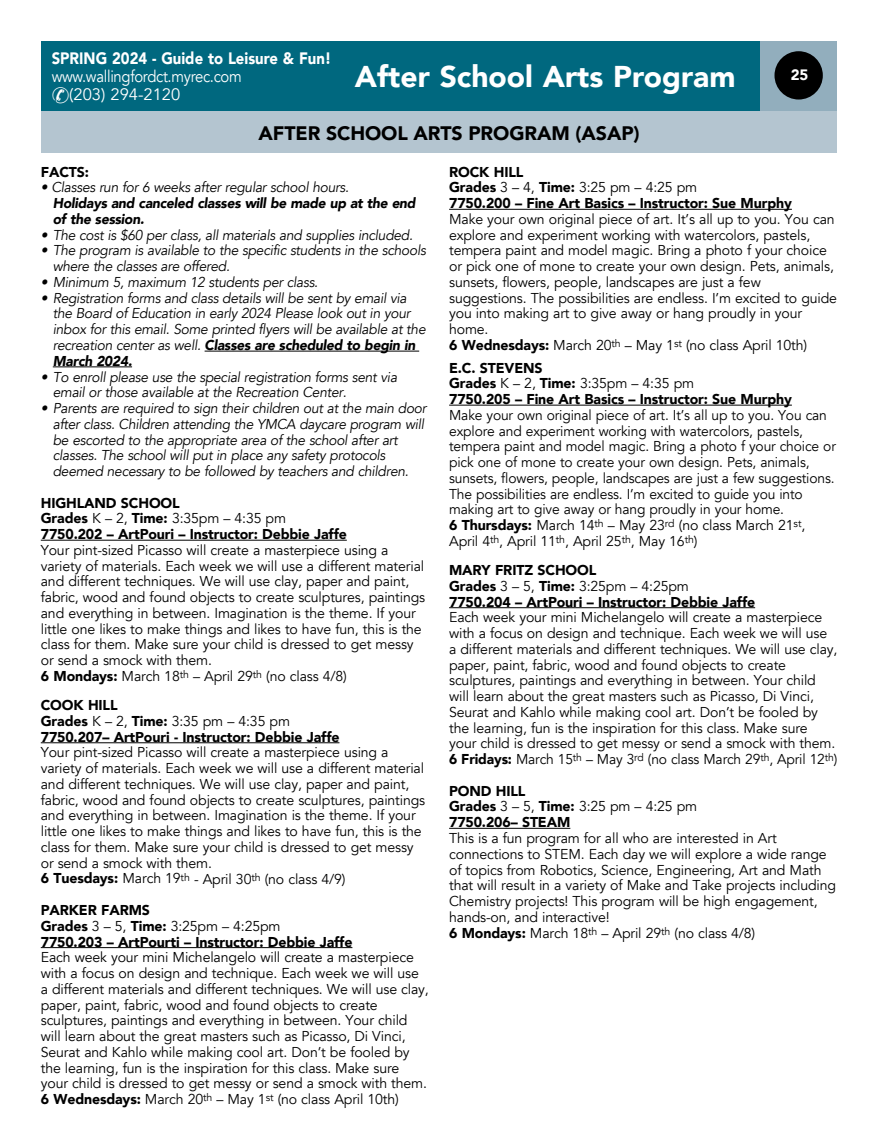
<style>
.page{position:relative;width:878px;height:1148px;background:#fff}
.page>*{position:absolute;margin:0;border:0;box-sizing:border-box;transform-origin:0 0}
.t1{font:900 30px "Avenir";color:#fff}
.t2{font:900 19.5px "Avenir";letter-spacing:-.005em;color:#000}
.t3{font:16.5px/18px "Avenir";letter-spacing:-.02em;color:#fff;scale:.9 1}
.t4{font:900 16.5px "Avenir";color:#fff;scale:.9 1}
.t5{font:900 15px "Avenir";color:#fff}
.t6{font:14.25px/15.8px "Avenir";letter-spacing:-.01em;color:#000}
.t7{font:italic 14.25px/15.8px "Avenir";letter-spacing:-.02em;color:#000}
.t8{font:900 14.25px/15.8px "Avenir";letter-spacing:-.01em;color:#000}
.t9{font:italic 900 14.25px/15.8px "Avenir";letter-spacing:-.02em;color:#000}
.s1{font-weight:900}
.s2{font-weight:400}
</style>
<div class="page">
<div style="left:41px;top:41px;width:719px;height:70px;background:#00687f"></div>
<div style="left:760px;top:41px;width:76px;height:70px;background:#92aebd"></div>
<div style="left:774px;top:51px;width:48px;height:48px;background:#000;border-radius:50%"></div>
<hr style="left:204px;top:351px;width:215px;height:1px;background:#000">
<hr style="left:53px;top:366px;width:79px;height:1px;background:#000">
<hr style="left:41px;top:540px;width:306px;height:1px;background:#000">
<hr style="left:41px;top:742px;width:298px;height:1px;background:#000">
<hr style="left:41px;top:947px;width:311px;height:1px;background:#000">
<div style="left:41px;top:111px;width:795px;height:42px;background:#b4c5d0"></div>
<hr style="left:449px;top:209px;width:342px;height:1px;background:#000">
<hr style="left:449px;top:405px;width:342px;height:1px;background:#000">
<hr style="left:449px;top:607px;width:306px;height:1px;background:#000">
<hr style="left:449px;top:828px;width:121px;height:1px;background:#000">
<p class="t4" style="left:52px;top:44px;width:312px">SPRING 2024 - Guide to Leisure &amp; Fun!</p>
<p class="t3" style="left:69px;top:67px;width:193px;text-indent:-18px">www.wallingfordct.myrec.com (203) 294-2120</p>
<p class="t5" style="left:790px;top:62px;width:19px">25</p>
<h1 class="t1" style="left:355px;top:51px;width:382px">After School Arts Program</h1>
<h2 class="t2" style="left:258px;top:117px;width:382px">AFTER SCHOOL ARTS PROGRAM (ASAP)</h2>
<p class="t8" style="left:41px;top:163px;width:50px">FACTS:</p>
<p class="t7" style="left:41px;top:180px;width:310px">• Classes run for 6 weeks after regular school hours.</p>
<p class="t9" style="left:53px;top:195px;width:364px">Holidays and canceled classes will be made up at the end of the session.</p>
<p class="t7" style="left:41px;top:227px;width:373px">• The cost is $60 per class, all materials and supplies included.</p>
<p class="t7" style="left:53px;top:243px;width:374px;text-indent:-12px">• The program is available to the specific students in the schools where the classes are offered.</p>
<p class="t7" style="left:41px;top:274px;width:279px">• Minimum 5, maximum 12 students per class.</p>
<p class="t7" style="left:53px;top:290px;width:374px;text-indent:-12px">• Registration forms and class details will be sent by email via the Board of Education in early 2024 Please look out in your inbox for this email. Some printed flyers will be available at the recreation center as well. <span class="s1">Classes are scheduled to begin in March 2024.</span></p>
<p class="t7" style="left:53px;top:369px;width:346px;text-indent:-12px">• To enroll please use the special registration forms sent via email or those available at the Recreation Center.</p>
<p class="t7" style="left:53px;top:400px;width:375px;text-indent:-12px">• Parents are required to sign their children out at the main door after class. Children attending the YMCA daycare program will be escorted to the appropriate area of the school after art classes. The school will put in place any safety protocols deemed necessary to be followed by teachers and children.</p>
<p class="t8" style="left:41px;top:494px;width:307px">HIGHLAND SCHOOL<br>Grades <span class="s2">K – 2,</span> Time: <span class="s2">3:35pm – 4:35 pm<br></span>7750.202 – ArtPouri – Instructor: Debbie Jaffe</p>
<p class="t6" style="left:41px;top:542px;width:386px">Your pint-sized Picasso will create a masterpiece using a variety of materials. Each week we will use a different material and different techniques. We will use clay, paper and paint, fabric, wood and found objects to create sculptures, paintings and everything in between. Imagination is the theme. If your little one likes to make things and likes to have fun, this is the class for them. Make sure your child is dressed to get messy or send a smock with them.<br><span class="s1">6 Mondays:</span> March 18<sup>th</sup> – April 29<sup>th</sup> (no class 4/8)</p>
<p class="t8" style="left:41px;top:697px;width:300px">COOK HILL<br>Grades <span class="s2">K – 2,</span> Time: <span class="s2">3:35 pm – 4:35 pm<br></span>7750.207– ArtPouri - Instructor: Debbie Jaffe</p>
<p class="t6" style="left:41px;top:745px;width:386px">Your pint-sized Picasso will create a masterpiece using a variety of materials. Each week we will use a different material and different techniques. We will use clay, paper and paint, fabric, wood and found objects to create sculptures, paintings and everything in between. Imagination is the theme. If your little one likes to make things and likes to have fun, this is the class for them. Make sure your child is dressed to get messy or send a smock with them.<br><span class="s1">6 Tuesdays:</span> March 19<sup>th</sup> - April 30<sup>th</sup> (no class 4/9)</p>
<p class="t8" style="left:41px;top:901px;width:313px">PARKER FARMS<br>Grades <span class="s2">3 – 5,</span> Time: <span class="s2">3:25pm – 4:25pm<br></span>7750.203 – ArtPourti – Instructor: Debbie Jaffe</p>
<p class="t6" style="left:41px;top:949px;width:389px">Each week your mini Michelangelo will create a masterpiece with a focus on design and technique. Each week we will use a different materials and different techniques. We will use clay, paper, paint, fabric, wood and found objects to create sculptures, paintings and everything in between. Your child will learn about the great masters such as Picasso, Di Vinci, Seurat and Kahlo while making cool art. Don’t be fooled by the learning, fun is the inspiration for this class. Make sure your child is dressed to get messy or send a smock with them.<br><span class="s1">6 Wednesdays:</span> March 20<sup>th</sup> – May 1<sup>st</sup> (no class April 10th)</p>
<p class="t8" style="left:449px;top:163px;width:344px">ROCK HILL<br>Grades <span class="s2">3 – 4,</span> Time: <span class="s2">3:25 pm – 4:25 pm<br></span>7750.200 – Fine Art Basics – Instructor: Sue Murphy</p>
<p class="t6" style="left:449px;top:211px;width:389px">Make your own original piece of art. It’s all up to you. You can explore and experiment working with watercolors, pastels, tempera paint and model magic. Bring a photo f your choice or pick one of mone to create your own design. Pets, animals, sunsets, flowers, people, landscapes are just a few suggestions. The possibilities are endless. I’m excited to guide you into making art to give away or hang proudly in your home.<br><span class="s1">6 Wednesdays:</span> March 20<sup>th</sup> – May 1<sup>st</sup> (no class April 10th)</p>
<p class="t8" style="left:449px;top:359px;width:344px">E.C. STEVENS<br>Grades <span class="s2">K – 2,</span> Time: <span class="s2">3:35pm – 4:35 pm<br></span>7750.205 – Fine Art Basics – Instructor: Sue Murphy</p>
<p class="t6" style="left:449px;top:407px;width:388px">Make your own original piece of art. It’s all up to you. You can explore and experiment working with watercolors, pastels, tempera paint and model magic. Bring a photo f your choice or pick one of mone to create your own design. Pets, animals, sunsets, flowers, people, landscapes are just a few suggestions.<br>The possibilities are endless. I’m excited to guide you into making art to give away or hang proudly in your home.<br><span class="s1">6 Thursdays:</span> March 14<sup>th</sup> – May 23<sup>rd</sup> (no class March 21<sup>st</sup>, April 4<sup>th</sup>, April 11<sup>th</sup>, April 25<sup>th</sup>, May 16<sup>th</sup>)</p>
<p class="t8" style="left:449px;top:562px;width:307px">MARY FRITZ SCHOOL<br>Grades <span class="s2">3 – 5,</span> Time: <span class="s2">3:25pm – 4:25pm<br></span>7750.204 – ArtPouri – Instructor: Debbie Jaffe</p>
<p class="t6" style="left:449px;top:610px;width:390px">Each week your mini Michelangelo will create a masterpiece with a focus on design and technique. Each week we will use a different materials and different techniques. We will use clay, paper, paint, fabric, wood and found objects to create sculptures, paintings and everything in between. Your child will learn about the great masters such as Picasso, Di Vinci, Seurat and Kahlo while making cool art. Don’t be fooled by the learning, fun is the inspiration for this class. Make sure your child is dressed to get messy or send a smock with them.<br><span class="s1">6 Fridays:</span> March 15<sup>th</sup> – May 3<sup>rd</sup> (no class March 29<sup>th</sup>, April 12<sup>th</sup>)</p>
<p class="t8" style="left:449px;top:782px;width:250px">POND HILL<br>Grades <span class="s2">3 – 5,</span> Time: <span class="s2">3:25 pm – 4:25 pm<br></span>7750.206– STEAM</p>
<p class="t6" style="left:449px;top:830px;width:388px">This is a fun program for all who are interested in Art connections to STEM. Each day we will explore a wide range of topics from Robotics, Science, Engineering, Art and Math that will result in a variety of Make and Take projects including Chemistry projects! This program will be high engagement, hands-on, and interactive!<br><span class="s1">6 Mondays:</span> March 18<sup>th</sup> – April 29<sup>th</sup> (no class 4/8)</p>
</div>
